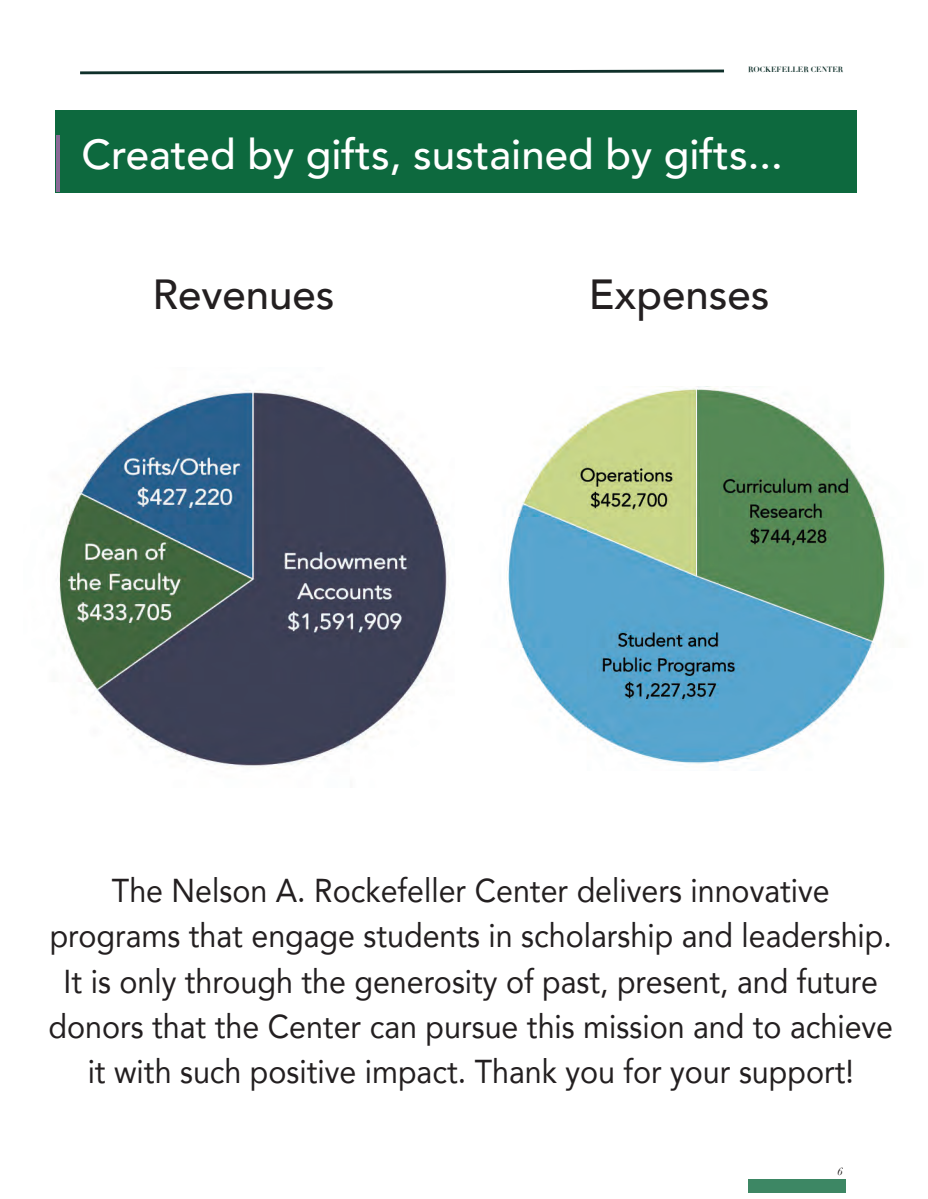
<style>
.page{position:relative;width:928px;height:1199px;background:#fff}
.page>*{position:absolute;margin:0;border:0;box-sizing:border-box;transform-origin:0 0}
.t1{font:500 42px "Avenir";color:#fff}
.t2{font:500 42px "Avenir";color:#231f20}
.t3{font:33px/45px "Avenir";color:#231f20;text-align:center;scale:.92 1}
.t4{font:italic 10.5px "Didot";color:#0b0706}
.t5{font:700 7.5px "Didot";color:#0f302a}
</style>
<div class="page">
<div style="left:55px;top:110px;width:800px;height:83px;background:#0d693e"></div>
<hr style="left:56px;top:135px;width:4px;height:57px;background:#8a6996">
<svg style="left:80px;top:70px;width:643px;height:4px"></svg>
<div style="left:747px;top:1178px;width:98px;height:14px;background:#3d8764"></div>
<img style="left:57px;top:390px;width:392px;height:379px">
<img style="left:506px;top:387px;width:380px;height:384px">
<p class="t5" style="left:747px;top:65px;width:97px">ROCKEFELLER CENTER</p>
<p class="t1" style="left:81px;top:118px;width:702px">Created by gifts, sustained by gifts...</p>
<p class="t2" style="left:152px;top:258px;width:184px">Revenues</p>
<p class="t2" style="left:588px;top:258px;width:182px">Expenses</p>
<p class="t3" style="left:48px;top:867px;width:919px">The Nelson A. Rockefeller Center delivers innovative programs that engage students in scholarship and leadership.<br>It is only through the generosity of past, present, and future donors that the Center can pursue this mission and to achieve it with such positive impact. Thank you for your support!</p>
<p class="t4" style="left:837px;top:1164px;width:7px">6</p>
</div>
